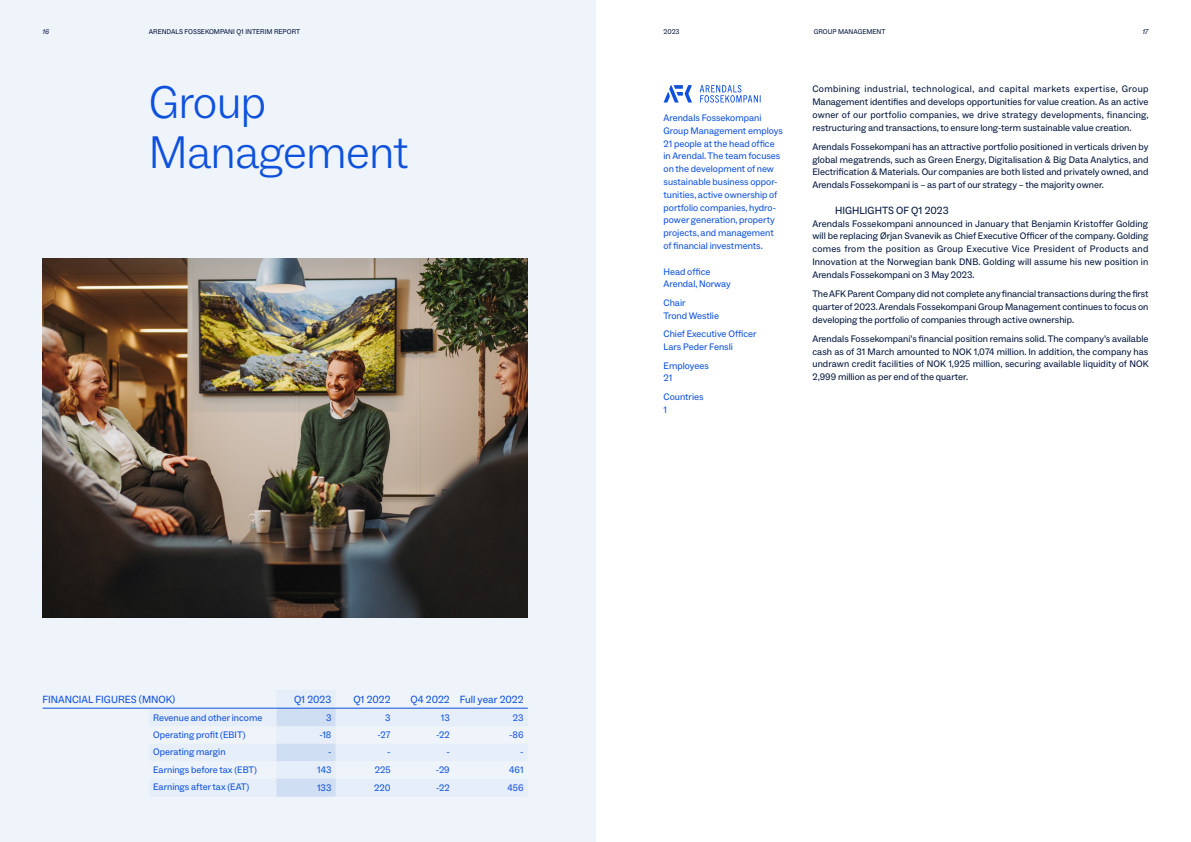
<style>
.page{position:relative;width:1191px;height:842px;background:#fff}
.page>*{position:absolute;margin:0;border:0;box-sizing:border-box;transform-origin:0 0}
.t1{font:300 46px/50px "ABC Social";letter-spacing:-.01em;color:#0d51dd}
.Table_Heading{font:10.5px "ABC Social";color:#0d51dd}
.H4__Paragraphs{font:10.5px "ABC Social";color:#01153c}
.Body_copy__Justify{font:9.5px/12.8px "ABC Social";color:#01153c;text-align:justify}
.Details__9_5{font:9.5px/12.8px "ABC Social";color:#0d51dd}
.Body_copy__no_baseli{font:9.5px "ABC Social";color:#0d51dd}
.t2{font:7px "ABC Social";color:#01153c}
.t3{font:italic 7px "ABC Social";color:#01153c}
</style>
<div class="page">
<div style="left:0;top:0;width:595px;height:842px;background:#eff4fb"></div>
<svg style="left:663px;top:85px;width:97px;height:18px"></svg>
<svg style="left:149px;top:707px;width:379px;height:1px"></svg>
<svg style="left:276px;top:709px;width:60px;height:88px"></svg>
<hr style="left:43px;top:708px;width:106px;height:1px;background:#0d51dd">
<hr style="left:149px;top:708px;width:127px;height:1px;background:#0d51dd">
<hr style="left:276px;top:708px;width:60px;height:1px;background:#0d51dd">
<hr style="left:336px;top:708px;width:59px;height:1px;background:#0d51dd">
<hr style="left:395px;top:708px;width:59px;height:1px;background:#0d51dd">
<hr style="left:454px;top:708px;width:74px;height:1px;background:#0d51dd">
<img style="left:43px;top:259px;width:484px;height:358px">
<p class="t3" style="left:43px;top:27px;width:8px">16</p>
<p class="t2" style="left:149px;top:27px;width:153px">ARENDALS FOSSEKOMPANI Q1 INTERIM REPORT</p>
<p class="t2" style="left:663px;top:27px;width:17px">2023</p>
<p class="t2" style="left:814px;top:27px;width:73px">GROUP MANAGEMENT</p>
<p class="t3" style="left:1142px;top:27px;width:8px">17</p>
<h1 class="t1" style="left:149px;top:78px;width:261px">Group<br>Management</h1>
<p class="Table_Heading" style="left:43px;top:692px;width:134px">FINANCIAL FIGURES (MNOK)</p>
<p class="Table_Heading" style="left:294px;top:692px;width:39px">Q1 2023</p>
<p class="Table_Heading" style="left:353px;top:692px;width:39px">Q1 2022</p>
<p class="Table_Heading" style="left:410px;top:692px;width:41px">Q4 2022</p>
<p class="Table_Heading" style="left:460px;top:692px;width:65px">Full year 2022</p>
<p class="Body_copy__no_baseli" style="left:153px;top:711px;width:111px">Revenue and other income</p>
<p class="Body_copy__no_baseli" style="left:326px;top:711px;width:7px">3</p>
<p class="Body_copy__no_baseli" style="left:385px;top:711px;width:7px">3</p>
<p class="Body_copy__no_baseli" style="left:441px;top:711px;width:10px">13</p>
<p class="Body_copy__no_baseli" style="left:513px;top:711px;width:12px">23</p>
<p class="Body_copy__no_baseli" style="left:153px;top:729px;width:94px">Operating profit (EBIT)</p>
<p class="Body_copy__no_baseli" style="left:319px;top:729px;width:13px">-18</p>
<p class="Body_copy__no_baseli" style="left:377px;top:729px;width:15px">-27</p>
<p class="Body_copy__no_baseli" style="left:436px;top:729px;width:15px">-22</p>
<p class="Body_copy__no_baseli" style="left:509px;top:729px;width:16px">-86</p>
<p class="Body_copy__no_baseli" style="left:153px;top:746px;width:74px">Operating margin</p>
<p class="Body_copy__no_baseli" style="left:328px;top:746px;width:5px">-</p>
<p class="Body_copy__no_baseli" style="left:387px;top:746px;width:5px">-</p>
<p class="Body_copy__no_baseli" style="left:446px;top:746px;width:5px">-</p>
<p class="Body_copy__no_baseli" style="left:520px;top:746px;width:5px">-</p>
<p class="Body_copy__no_baseli" style="left:153px;top:764px;width:105px">Earnings before tax (EBT)</p>
<p class="Body_copy__no_baseli" style="left:317px;top:764px;width:16px">143</p>
<p class="Body_copy__no_baseli" style="left:375px;top:764px;width:17px">225</p>
<p class="Body_copy__no_baseli" style="left:436px;top:764px;width:15px">-29</p>
<p class="Body_copy__no_baseli" style="left:509px;top:764px;width:16px">461</p>
<p class="Body_copy__no_baseli" style="left:153px;top:781px;width:98px">Earnings after tax (EAT)</p>
<p class="Body_copy__no_baseli" style="left:317px;top:782px;width:16px">133</p>
<p class="Body_copy__no_baseli" style="left:374px;top:782px;width:18px">220</p>
<p class="Body_copy__no_baseli" style="left:436px;top:782px;width:15px">-22</p>
<p class="Body_copy__no_baseli" style="left:507px;top:782px;width:18px">456</p>
<p class="Details__9_5" style="left:663px;top:112px;width:121px">Arendals Fossekompani<br>Group Management employs<br>21 people at the head office in Arendal. The team focuses on the development of new sustainable business oppor&shy;tunities, active ownership of portfolio companies, hydro&shy;power generation, property projects, and management of financial investments.</p>
<p class="Details__9_5" style="left:663px;top:265px;width:69px">Head office<br>Arendal, Norway</p>
<p class="Details__9_5" style="left:663px;top:296px;width:57px">Chair<br>Trond Westlie</p>
<p class="Details__9_5" style="left:663px;top:328px;width:95px">Chief Executive Officer<br>Lars Peder Fensli</p>
<p class="Details__9_5" style="left:663px;top:359px;width:47px">Employees<br>21</p>
<p class="Details__9_5" style="left:663px;top:390px;width:41px">Countries<br>1</p>
<p class="Body_copy__Justify" style="left:812px;top:83px;width:338px">Combining industrial, technological, and capital markets expertise, Group Management identifies and develops opportunities for value creation. As an active owner of our portfolio companies, we drive strategy developments, financing, restructuring and transactions, to ensure long-term sustainable value creation.</p>
<p class="Body_copy__Justify" style="left:812px;top:140px;width:338px">Arendals Fossekompani has an attractive portfolio positioned in verticals driven by global megatrends, such as Green Energy, Digitalisation &amp; Big Data Analytics, and Electrification &amp; Materials. Our companies are both listed and privately owned, and Arendals Fossekompani is – as part of our strategy – the majority owner.</p>
<p class="H4__Paragraphs" style="left:835px;top:204px;width:115px">HIGHLIGHTS OF Q1 2023</p>
<p class="Body_copy__Justify" style="left:812px;top:217px;width:337px">Arendals Fossekompani announced in January that Benjamin Kristoffer Golding will be replacing Ørjan Svanevik as Chief Executive Officer of the company. Golding comes from the position as Group Executive Vice President of Products and Innovation at the Norwegian bank DNB. Golding will assume his new position in Arendals Fossekompani on 3 May 2023.</p>
<p class="Body_copy__Justify" style="left:812px;top:287px;width:338px">The AFK Parent Company did not complete any financial transactions during the first quarter of 2023. Arendals Fossekompani Group Management continues to focus on developing the portfolio of companies through active ownership.</p>
<p class="Body_copy__Justify" style="left:812px;top:332px;width:338px">Arendals Fossekompani’s financial position remains solid. The company’s available cash as of 31 March amounted to NOK 1,074 million. In addition, the company has undrawn credit facilities of NOK 1,925 million, securing available liquidity of NOK 2,999 million as per end of the quarter.</p>
</div>
